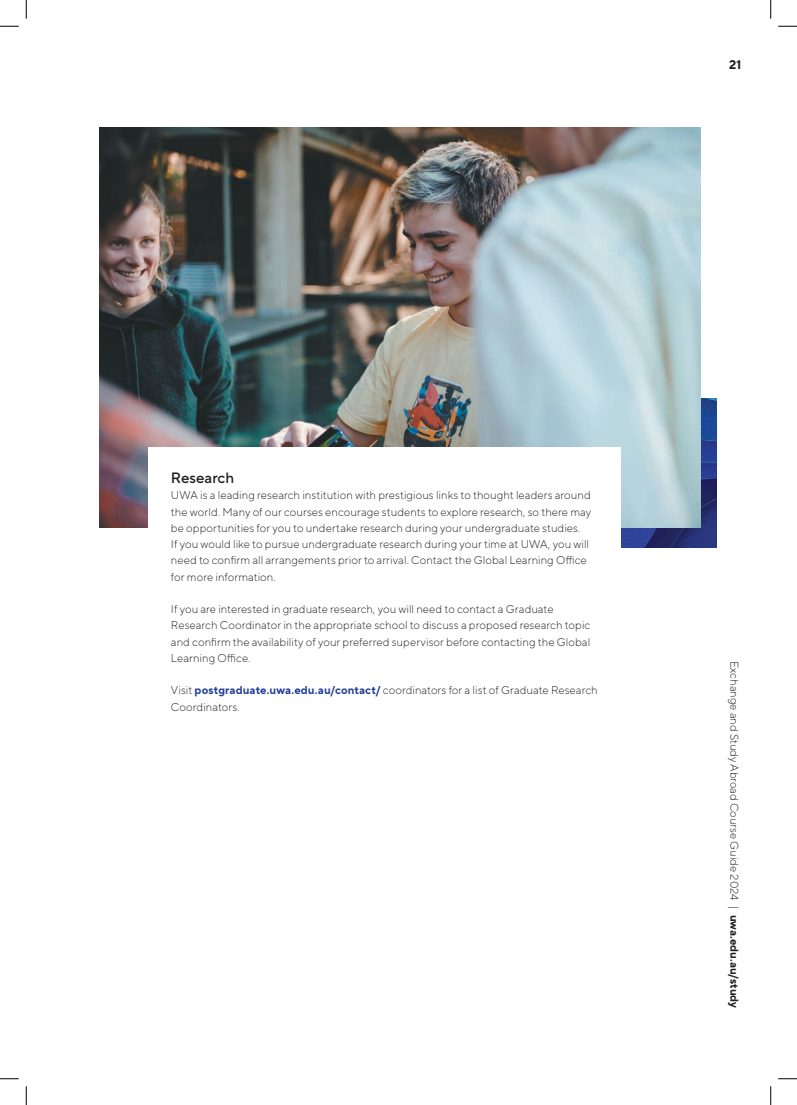
<style>
.page{position:relative;width:797px;height:1105px;background:#fff}
.page>*{position:absolute;margin:0;border:0;box-sizing:border-box;transform-origin:0 0}
.t1{font:500 15px "TT Norms Pro";color:#231f20}
.t2{font:700 12.5px "TT Norms Pro";color:#231f20}
.t3{font:300 11.25px/16.2px "TT Norms Pro";letter-spacing:.005em;color:#231f20}
.s1{font-weight:700;color:#223f99}
.s2{font-weight:700}
</style>
<div class="page">
<img style="left:621px;top:398px;width:95px;height:149px">
<img style="left:99px;top:128px;width:601px;height:400px">
<div style="left:148px;top:447px;width:473px;height:202px;background:#fff"></div>
<svg style="left:0;top:25px;width:19px;height:2px"></svg>
<svg style="left:778px;top:25px;width:19px;height:2px"></svg>
<svg style="left:0;top:1078px;width:19px;height:1px"></svg>
<svg style="left:778px;top:1078px;width:19px;height:1px"></svg>
<svg style="left:25px;top:0;width:2px;height:19px"></svg>
<svg style="left:25px;top:1086px;width:2px;height:19px"></svg>
<svg style="left:770px;top:0;width:1px;height:19px"></svg>
<svg style="left:770px;top:1086px;width:1px;height:19px"></svg>
<p class="t2" style="left:729px;top:55px;width:14px">21</p>
<h1 class="t1" style="left:171px;top:467px;width:65px">Research</h1>
<p class="t3" style="left:171px;top:486px;width:421px">UWA is a leading research institution with prestigious links to thought leaders around the world. Many of our courses encourage students to explore research, so there may be opportunities for you to undertake research during your undergraduate studies.<br>If you would like to pursue undergraduate research during your time at UWA, you will need to confirm all arrangements prior to arrival. Contact the Global Learning Office for more information.</p>
<p class="t3" style="left:171px;top:600px;width:421px">If you are interested in graduate research, you will need to contact a Graduate Research Coordinator in the appropriate school to discuss a proposed research topic and confirm the availability of your preferred supervisor before contacting the Global Learning Office.</p>
<p class="t3" style="left:171px;top:681px;width:428px">Visit <span class="s1">postgraduate.uwa.edu.au/contact/</span> coordinators for a list of Graduate Research<br>Coordinators.</p>
<p class="t3" style="left:743px;top:661px;width:348px;rotate:90deg">Exchange and Study Abroad Course Guide 2024 | <span class="s2">uwa.edu.au/study</span></p>
</div>
